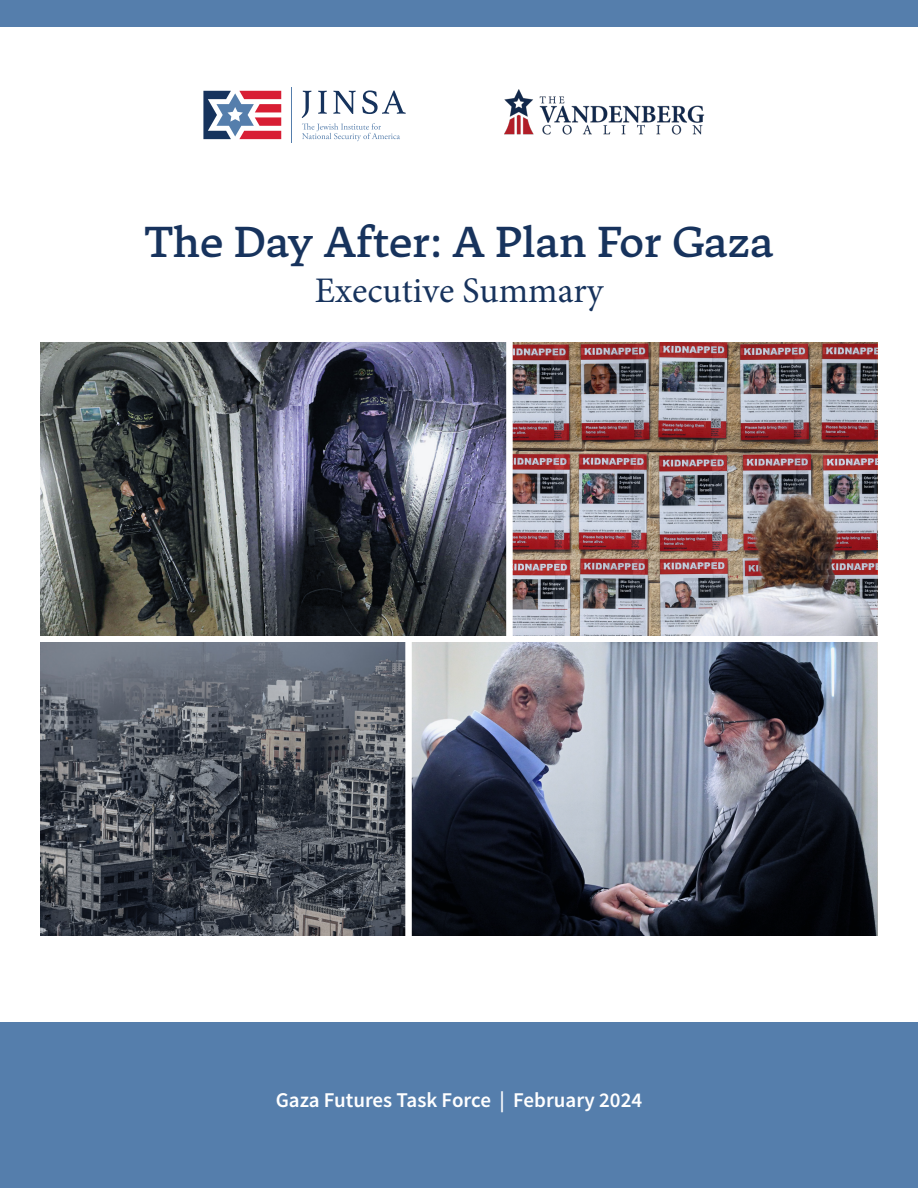
<style>
.page{position:relative;width:918px;height:1188px;background:#fff}
.page>*{position:absolute;margin:0;border:0;box-sizing:border-box;transform-origin:0 0}
.t1{font:500 42px "Tuna";color:#17335d}
.t2{font:36px "Minion Pro";color:#17335d}
.Author{font:600 21px "Source Sans Pro";color:#fff}
</style>
<div class="page">
<svg style="left:302px;top:90px;width:104px;height:51px"></svg>
<hr style="left:291px;top:87px;width:1px;height:55px;background:#557eac">
<svg style="left:203px;top:91px;width:78px;height:48px"></svg>
<img style="left:504px;top:89px;width:201px;height:46px">
<div style="left:0;top:0;width:918px;height:27px;background:#557eac"></div>
<div style="left:0;top:1022px;width:918px;height:166px;background:#557eac"></div>
<img style="left:40px;top:342px;width:466px;height:294px">
<img style="left:506px;top:342px;width:372px;height:294px">
<svg style="left:412px;top:642px;width:466px;height:294px;background:#5e626f"></svg>
<svg style="left:40px;top:642px;width:372px;height:294px;background:#525760"></svg>
<p class="t1" style="left:145px;top:215px;width:630px">The Day After: A Plan For Gaza</p>
<p class="t2" style="left:315px;top:266px;width:290px">Executive Summary</p>
<p class="Author" style="left:276px;top:1086px;width:368px">Gaza Futures Task Force | February 2024</p>
</div>
